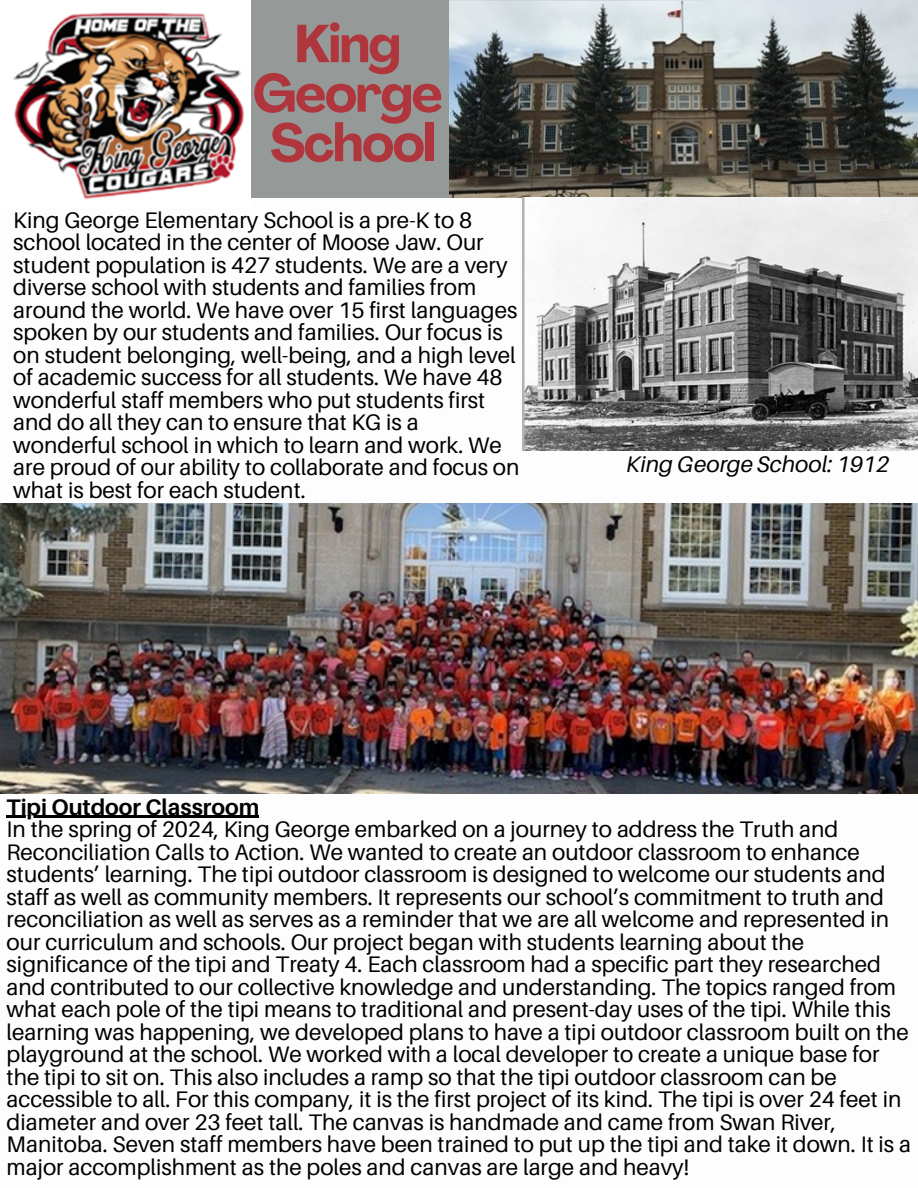
<style>
.page{position:relative;width:918px;height:1188px;background:#fff}
.page>*{position:absolute;margin:0;border:0;box-sizing:border-box;transform-origin:0 0}
.t1{font:700 52.5px/49.5px "Agrandir";letter-spacing:-.03em;color:#af363c;text-align:center}
.t2{font:22.5px/22.5px "Aileron";color:#000}
.t3{font:italic 22.5px "Aileron";color:#000}
.t4{font:700 22.5px "Aileron";color:#000}
</style>
<div class="page">
<div style="left:0;top:0;width:918px;height:198px;background:#959998"></div>
<img style="left:0;top:0;width:251px;height:200px">
<img style="left:450px;top:0;width:468px;height:198px">
<img style="left:522px;top:198px;width:396px;height:253px">
<img style="left:0;top:503px;width:918px;height:290px">
<hr style="left:7px;top:816px;width:252px;height:2px;background:#000">
<p class="t1" style="left:253px;top:24px;width:192px">King<br>George<br>School</p>
<p class="t2" style="left:13px;top:208px;width:508px">King George Elementary School is a pre-K to 8 school located in the center of Moose Jaw. Our student population is 427 students. We are a very diverse school with students and families from around the world. We have over 15 first languages spoken by our students and families. Our focus is on student belonging, well-being, and a high level of academic success for all students. We have 48 wonderful staff members who put students first and do all they can to ensure that KG is a wonderful school in which to learn and work. We are proud of our ability to collaborate and focus on what is best for each student.</p>
<h1 class="t3" style="left:626px;top:450px;width:264px">King George School: 1912</h1>
<p class="t4" style="left:7px;top:793px;width:254px">Tipi Outdoor Classroom</p>
<p class="t2" style="left:7px;top:818px;width:906px">In the spring of 2024, King George embarked on a journey to address the Truth and Reconciliation Calls to Action. We wanted to create an outdoor classroom to enhance students’ learning. The tipi outdoor classroom is designed to welcome our students and staff as well as community members. It represents our school’s commitment to truth and reconciliation as well as serves as a reminder that we are all welcome and represented in our curriculum and schools. Our project began with students learning about the significance of the tipi and Treaty 4. Each classroom had a specific part they researched and contributed to our collective knowledge and understanding. The topics ranged from what each pole of the tipi means to traditional and present-day uses of the tipi. While this learning was happening, we developed plans to have a tipi outdoor classroom built on the playground at the school. We worked with a local developer to create a unique base for the tipi to sit on. This also includes a ramp so that the tipi outdoor classroom can be accessible to all. For this company, it is the first project of its kind. The tipi is over 24 feet in diameter and over 23 feet tall. The canvas is handmade and came from Swan River, Manitoba. Seven staff members have been trained to put up the tipi and take it down. It is a major accomplishment as the poles and canvas are large and heavy!</p>
</div>
